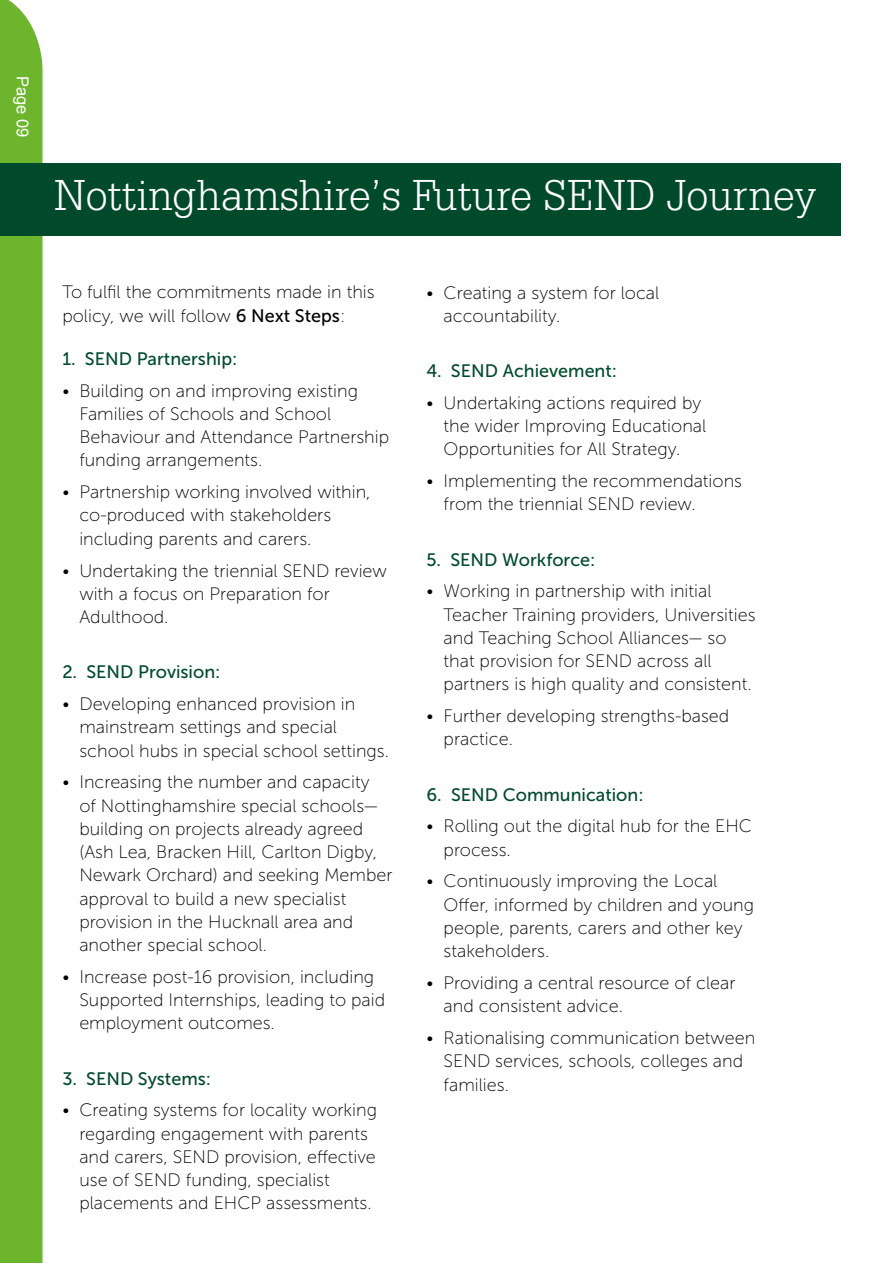
<style>
.page{position:relative;width:893px;height:1263px;background:#fff}
.page>*{position:absolute;margin:0;border:0;box-sizing:border-box;transform-origin:0 0}
.t1{font:300 46.5px "Serifa BT";letter-spacing:-.005em;color:#fff;scale:.95 1}
.t2{font:18px/23.2px "Museo Sans 100";color:#000}
.t3{font:18px "Museo Sans 500";color:#004a2c}
.t4{font:16.5px "Arial";color:#fff}
.s1{font-family:"Museo Sans 500"}
</style>
<div class="page">
<div style="left:0;top:0;width:43px;height:1263px;background:#6cb52d"></div>
<div style="left:0;top:163px;width:840px;height:72px;background:#004a2c"></div>
<p class="t4" style="left:33px;top:76px;width:63px;rotate:90deg">Page 09</p>
<h1 class="t1" style="left:54px;top:167px;width:804px">Nottinghamshire’s Future SEND Journey</h1>
<p class="t2" style="left:62px;top:281px;width:314px">To fulfil the commitments made in this policy, we will follow <span class="s1">6 Next Steps</span>:</p>
<p class="t3" style="left:62px;top:349px;width:177px">1. SEND Partnership:</p>
<p class="t2" style="left:79px;top:379px;width:311px;text-indent:-17px">• Building on and improving existing<br>Families of Schools and School<br>Behaviour and Attendance Partnership funding arrangements.</p>
<p class="t2" style="left:79px;top:481px;width:293px;text-indent:-17px">• Partnership working involved within, co-produced with stakeholders including parents and carers.</p>
<p class="t2" style="left:79px;top:559px;width:309px;text-indent:-17px">• Undertaking the triennial SEND review with a focus on Preparation for<br>Adulthood.</p>
<p class="t3" style="left:62px;top:662px;width:160px">2. SEND Provision:</p>
<p class="t2" style="left:79px;top:692px;width:311px;text-indent:-17px">• Developing enhanced provision in mainstream settings and special school hubs in special school settings.</p>
<p class="t2" style="left:79px;top:771px;width:315px;text-indent:-17px">• Increasing the number and capacity<br>of Nottinghamshire special schools— building on projects already agreed (Ash Lea, Bracken Hill, Carlton Digby, Newark Orchard) and seeking Member approval to build a new specialist provision in the Hucknall area and another special school.</p>
<p class="t2" style="left:79px;top:965px;width:307px;text-indent:-17px">• Increase post-16 provision, including<br>Supported Internships, leading to paid employment outcomes.</p>
<p class="t3" style="left:62px;top:1068px;width:150px">3. SEND Systems:</p>
<p class="t2" style="left:79px;top:1099px;width:299px;text-indent:-17px">• Creating systems for locality working regarding engagement with parents and carers, SEND provision, effective use of SEND funding, specialist placements and EHCP assessments.</p>
<p class="t2" style="left:444px;top:281px;width:217px;text-indent:-17px">• Creating a system for local accountability.</p>
<p class="t3" style="left:427px;top:361px;width:192px">4. SEND Achievement:</p>
<p class="t2" style="left:444px;top:391px;width:264px;text-indent:-17px">• Undertaking actions required by the wider Improving Educational<br>Opportunities for All Strategy.</p>
<p class="t2" style="left:444px;top:469px;width:300px;text-indent:-17px">• Implementing the recommendations from the triennial SEND review.</p>
<p class="t3" style="left:427px;top:550px;width:170px">5. SEND Workforce:</p>
<p class="t2" style="left:444px;top:580px;width:313px;text-indent:-17px">• Working in partnership with initial Teacher Training providers, Universities and Teaching School Alliances— so that provision for SEND across all partners is high quality and consistent.</p>
<p class="t2" style="left:444px;top:704px;width:287px;text-indent:-17px">• Further developing strengths-based practice.</p>
<p class="t3" style="left:427px;top:785px;width:218px">6. SEND Communication:</p>
<p class="t2" style="left:444px;top:815px;width:310px;text-indent:-17px">• Rolling out the digital hub for the EHC process.</p>
<p class="t2" style="left:444px;top:870px;width:312px;text-indent:-17px">• Continuously improving the Local<br>Offer, informed by children and young people, parents, carers and other key stakeholders.</p>
<p class="t2" style="left:444px;top:971px;width:293px;text-indent:-17px">• Providing a central resource of clear and consistent advice.</p>
<p class="t2" style="left:444px;top:1026px;width:313px;text-indent:-17px">• Rationalising communication between<br>SEND services, schools, colleges and families.</p>
</div>
